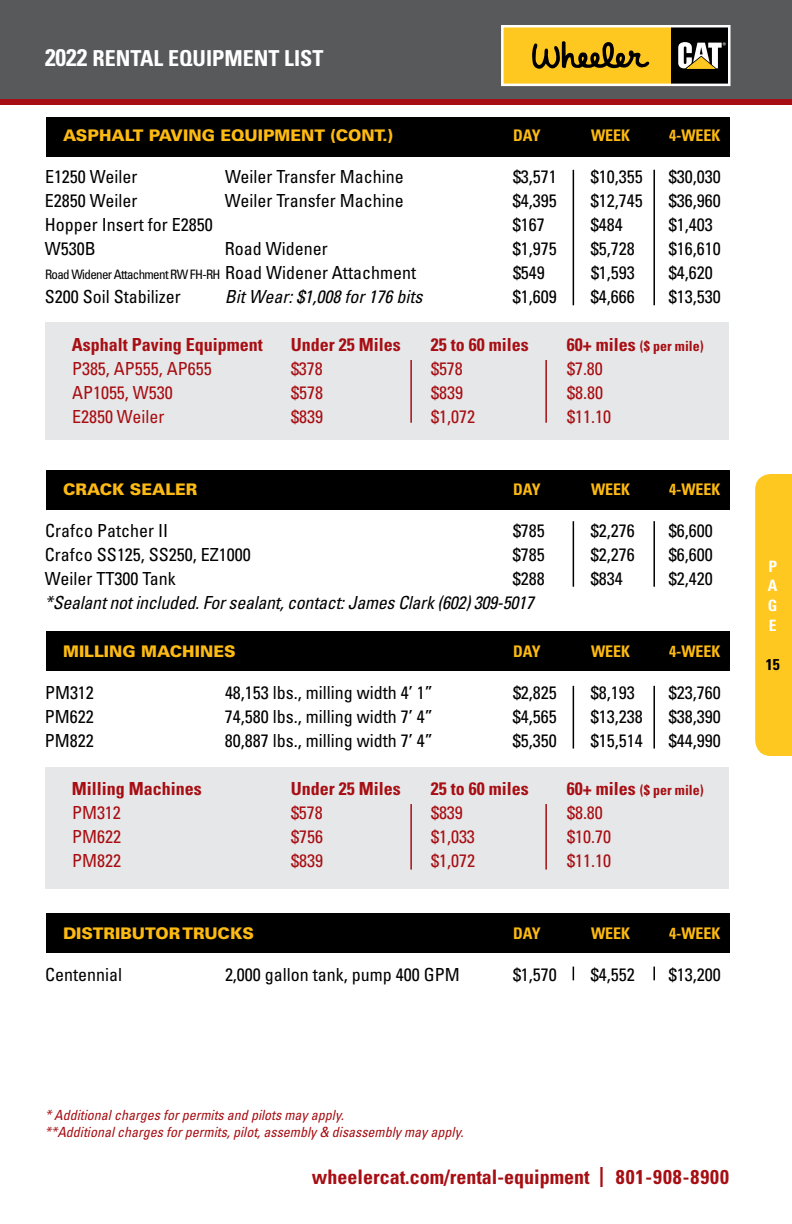
<style>
.page{position:relative;width:792px;height:1224px;background:#fff}
.page>*{position:absolute;margin:0;border:0;box-sizing:border-box;transform-origin:0 0}
.t1{font:700 condensed 22px "Univers LT Std";color:#fff}
.t2{font:700 condensed 20px "Univers LT Std";color:#a70e13}
.t3{font:condensed 18px "Univers LT Std";color:#000}
.t4{font:condensed 18px "Univers LT Std";color:#a70e13}
.t5{font:italic condensed 18px "Univers LT Std";letter-spacing:-.015em;color:#000}
.t6{font:700 condensed 18px "Univers LT Std";color:#a70e13}
.t7{font:900 16px "Univers LT Std";color:#fdba12}
.t8{font:700 condensed 16px "Univers LT Std";color:#fdba12}
.t9{font:700 condensed 15.6px/19.6px "Univers LT Std";color:#fff;text-align:justify}
.t10{font:700 condensed 15.6px "Univers LT Std";color:#000}
.t11{font:italic condensed 14px/16.8px "Univers LT Std";color:#a70e13}
.t12{font:700 condensed 14px "Univers LT Std";color:#a70e13}
.t13{font:condensed 13px "Univers LT Std";letter-spacing:-.05em;color:#000}
.s1{font-size:24px}
.s2{font-size:18px}
</style>
<div class="page">
<div style="left:0;top:0;width:792px;height:99px;background:#58595b"></div>
<div style="left:755px;top:474px;width:37px;height:282px;background:#ffc820"></div>
<div style="left:0;top:99px;width:792px;height:6px;background:#a70e13"></div>
<svg style="left:501px;top:25px;width:230px;height:62px;background:#bc9b38"></svg>
<div style="left:45px;top:323px;width:684px;height:117px;background:#e6e7e8"></div>
<div style="left:45px;top:767px;width:684px;height:122px;background:#e6e7e8"></div>
<div style="left:46px;top:117px;width:684px;height:39px;background:#000"></div>
<div style="left:46px;top:631px;width:684px;height:40px;background:#000"></div>
<div style="left:46px;top:914px;width:684px;height:39px;background:#000"></div>
<div style="left:46px;top:470px;width:684px;height:39px;background:#000"></div>
<hr style="left:573px;top:170px;width:1px;height:135px;background:#000">
<hr style="left:653px;top:170px;width:2px;height:135px;background:#000">
<hr style="left:573px;top:686px;width:1px;height:63px;background:#000">
<hr style="left:653px;top:686px;width:2px;height:63px;background:#000">
<svg style="left:573px;top:967px;width:1px;height:13px"></svg>
<svg style="left:653px;top:967px;width:2px;height:13px"></svg>
<hr style="left:573px;top:521px;width:1px;height:66px;background:#000">
<hr style="left:653px;top:521px;width:2px;height:66px;background:#000">
<hr style="left:410px;top:360px;width:2px;height:63px;background:#a70e13">
<hr style="left:545px;top:360px;width:2px;height:63px;background:#a70e13">
<hr style="left:410px;top:804px;width:2px;height:66px;background:#a70e13">
<hr style="left:545px;top:804px;width:2px;height:66px;background:#a70e13">
<p class="t1" style="left:45px;top:45px;width:280px"><span class="s1">2022</span> RENTAL EQUIPMENT LIST</p>
<p class="t7" style="left:63px;top:125px;width:332px">ASPHALT PAVING EQUIPMENT (CONT.)</p>
<p class="t8" style="left:513px;top:125px;width:29px">DAY</p>
<p class="t8" style="left:591px;top:125px;width:41px">WEEK</p>
<p class="t8" style="left:669px;top:125px;width:53px">4-WEEK</p>
<p class="t3" style="left:45px;top:165px;width:94px">E1250 Weiler</p>
<p class="t3" style="left:225px;top:165px;width:180px">Weiler Transfer Machine</p>
<p class="t3" style="left:513px;top:165px;width:45px">$3,571</p>
<p class="t3" style="left:591px;top:165px;width:53px">$10,355</p>
<p class="t3" style="left:669px;top:165px;width:53px">$30,030</p>
<p class="t3" style="left:45px;top:189px;width:94px">E2850 Weiler</p>
<p class="t3" style="left:225px;top:189px;width:180px">Weiler Transfer Machine</p>
<p class="t3" style="left:513px;top:189px;width:45px">$4,395</p>
<p class="t3" style="left:591px;top:189px;width:53px">$12,745</p>
<p class="t3" style="left:669px;top:189px;width:53px">$36,960</p>
<p class="t3" style="left:45px;top:213px;width:169px">Hopper Insert for E2850</p>
<p class="t3" style="left:513px;top:213px;width:33px">$167</p>
<p class="t3" style="left:591px;top:213px;width:33px">$484</p>
<p class="t3" style="left:669px;top:213px;width:45px">$1,403</p>
<p class="t3" style="left:45px;top:237px;width:52px">W530B</p>
<p class="t3" style="left:225px;top:237px;width:104px">Road Widener</p>
<p class="t3" style="left:513px;top:237px;width:45px">$1,975</p>
<p class="t3" style="left:591px;top:237px;width:45px">$5,728</p>
<p class="t3" style="left:669px;top:237px;width:53px">$16,610</p>
<p class="t13" style="left:45px;top:266px;width:373px">Road Widener Attachment RW FH-RH <span class="s2">Road Widener Attachment</span></p>
<p class="t3" style="left:513px;top:261px;width:33px">$549</p>
<p class="t3" style="left:591px;top:261px;width:45px">$1,593</p>
<p class="t3" style="left:669px;top:261px;width:45px">$4,620</p>
<p class="t3" style="left:45px;top:285px;width:137px">S200 Soil Stabilizer</p>
<p class="t5" style="left:225px;top:285px;width:199px">Bit Wear: $1,008 for 176 bits</p>
<p class="t3" style="left:513px;top:285px;width:45px">$1,609</p>
<p class="t3" style="left:591px;top:285px;width:45px">$4,666</p>
<p class="t3" style="left:669px;top:285px;width:53px">$13,530</p>
<p class="t6" style="left:72px;top:333px;width:192px">Asphalt Paving Equipment</p>
<p class="t6" style="left:291px;top:333px;width:111px">Under 25 Miles</p>
<p class="t6" style="left:431px;top:333px;width:99px">25 to 60 miles</p>
<p class="t12" style="left:567px;top:337px;width:138px"><span class="s2">60+ miles</span> ($ per mile)</p>
<p class="t4" style="left:72px;top:357px;width:141px">P385, AP555, AP655</p>
<p class="t4" style="left:291px;top:357px;width:33px">$378</p>
<p class="t4" style="left:431px;top:357px;width:33px">$578</p>
<p class="t4" style="left:567px;top:357px;width:37px">$7.80</p>
<p class="t4" style="left:72px;top:381px;width:102px">AP1055, W530</p>
<p class="t4" style="left:291px;top:381px;width:33px">$578</p>
<p class="t4" style="left:431px;top:381px;width:33px">$839</p>
<p class="t4" style="left:567px;top:381px;width:37px">$8.80</p>
<p class="t4" style="left:72px;top:405px;width:94px">E2850 Weiler</p>
<p class="t4" style="left:291px;top:405px;width:33px">$839</p>
<p class="t4" style="left:431px;top:405px;width:45px">$1,072</p>
<p class="t4" style="left:567px;top:405px;width:45px">$11.10</p>
<p class="t7" style="left:63px;top:479px;width:136px">CRACK SEALER</p>
<p class="t8" style="left:513px;top:479px;width:29px">DAY</p>
<p class="t8" style="left:591px;top:479px;width:41px">WEEK</p>
<p class="t8" style="left:669px;top:479px;width:53px">4-WEEK</p>
<p class="t3" style="left:45px;top:519px;width:125px">Crafco Patcher II</p>
<p class="t3" style="left:513px;top:519px;width:33px">$785</p>
<p class="t3" style="left:591px;top:519px;width:45px">$2,276</p>
<p class="t3" style="left:669px;top:519px;width:45px">$6,600</p>
<p class="t3" style="left:45px;top:543px;width:207px">Crafco SS125, SS250, EZ1000</p>
<p class="t3" style="left:513px;top:543px;width:33px">$785</p>
<p class="t3" style="left:591px;top:543px;width:45px">$2,276</p>
<p class="t3" style="left:669px;top:543px;width:45px">$6,600</p>
<p class="t3" style="left:45px;top:567px;width:132px">Weiler TT300 Tank</p>
<p class="t3" style="left:513px;top:567px;width:33px">$288</p>
<p class="t3" style="left:591px;top:567px;width:33px">$834</p>
<p class="t3" style="left:669px;top:567px;width:45px">$2,420</p>
<p class="t5" style="left:45px;top:591px;width:490px">*Sealant not included. For sealant, contact: James Clark (602) 309-5017</p>
<p class="t7" style="left:63px;top:641px;width:174px">MILLING MACHINES</p>
<p class="t8" style="left:513px;top:641px;width:29px">DAY</p>
<p class="t8" style="left:591px;top:641px;width:41px">WEEK</p>
<p class="t8" style="left:669px;top:641px;width:53px">4-WEEK</p>
<p class="t3" style="left:45px;top:681px;width:50px">PM312</p>
<p class="t3" style="left:225px;top:681px;width:209px">48,153 lbs., milling width 4’ 1”</p>
<p class="t3" style="left:513px;top:681px;width:45px">$2,825</p>
<p class="t3" style="left:591px;top:681px;width:45px">$8,193</p>
<p class="t3" style="left:669px;top:681px;width:53px">$23,760</p>
<p class="t3" style="left:45px;top:705px;width:50px">PM622</p>
<p class="t3" style="left:225px;top:705px;width:209px">74,580 lbs., milling width 7’ 4”</p>
<p class="t3" style="left:513px;top:705px;width:45px">$4,565</p>
<p class="t3" style="left:591px;top:705px;width:53px">$13,238</p>
<p class="t3" style="left:669px;top:705px;width:53px">$38,390</p>
<p class="t3" style="left:45px;top:729px;width:50px">PM822</p>
<p class="t3" style="left:225px;top:729px;width:209px">80,887 lbs., milling width 7’ 4”</p>
<p class="t3" style="left:513px;top:729px;width:45px">$5,350</p>
<p class="t3" style="left:591px;top:729px;width:53px">$15,514</p>
<p class="t3" style="left:669px;top:729px;width:53px">$44,990</p>
<p class="t6" style="left:72px;top:777px;width:131px">Milling Machines</p>
<p class="t6" style="left:291px;top:777px;width:111px">Under 25 Miles</p>
<p class="t6" style="left:431px;top:777px;width:99px">25 to 60 miles</p>
<p class="t12" style="left:567px;top:781px;width:138px"><span class="s2">60+ miles</span> ($ per mile)</p>
<p class="t4" style="left:72px;top:801px;width:50px">PM312</p>
<p class="t4" style="left:291px;top:801px;width:33px">$578</p>
<p class="t4" style="left:431px;top:801px;width:33px">$839</p>
<p class="t4" style="left:567px;top:801px;width:37px">$8.80</p>
<p class="t4" style="left:72px;top:825px;width:50px">PM622</p>
<p class="t4" style="left:291px;top:825px;width:33px">$756</p>
<p class="t4" style="left:431px;top:825px;width:45px">$1,033</p>
<p class="t4" style="left:567px;top:825px;width:45px">$10.70</p>
<p class="t4" style="left:72px;top:849px;width:50px">PM822</p>
<p class="t4" style="left:291px;top:849px;width:33px">$839</p>
<p class="t4" style="left:431px;top:849px;width:45px">$1,072</p>
<p class="t4" style="left:567px;top:849px;width:45px">$11.10</p>
<p class="t7" style="left:63px;top:923px;width:193px">DISTRIBUTOR TRUCKS</p>
<p class="t8" style="left:513px;top:923px;width:29px">DAY</p>
<p class="t8" style="left:591px;top:923px;width:41px">WEEK</p>
<p class="t8" style="left:669px;top:923px;width:53px">4-WEEK</p>
<p class="t3" style="left:45px;top:963px;width:79px">Centennial</p>
<p class="t3" style="left:225px;top:963px;width:236px">2,000 gallon tank, pump 400 GPM</p>
<p class="t3" style="left:513px;top:963px;width:45px">$1,570</p>
<p class="t3" style="left:591px;top:963px;width:45px">$4,552</p>
<p class="t3" style="left:669px;top:963px;width:53px">$13,200</p>
<p class="t9" style="left:768px;top:556px;width:11px">P A G E</p>
<p class="t10" style="left:766px;top:655px;width:15px">15</p>
<p class="t11" style="left:45px;top:1107px;width:424px">*Additionalchargesforpermitsand pilotsmayapply. **Additionalchargesforpermits,pilot,assembly&amp; disassemblymayapply.</p>
<p class="t2" style="left:312px;top:1164px;width:419px">wheelercat.com/rental-equipment | 801-908-8900</p>
</div>
